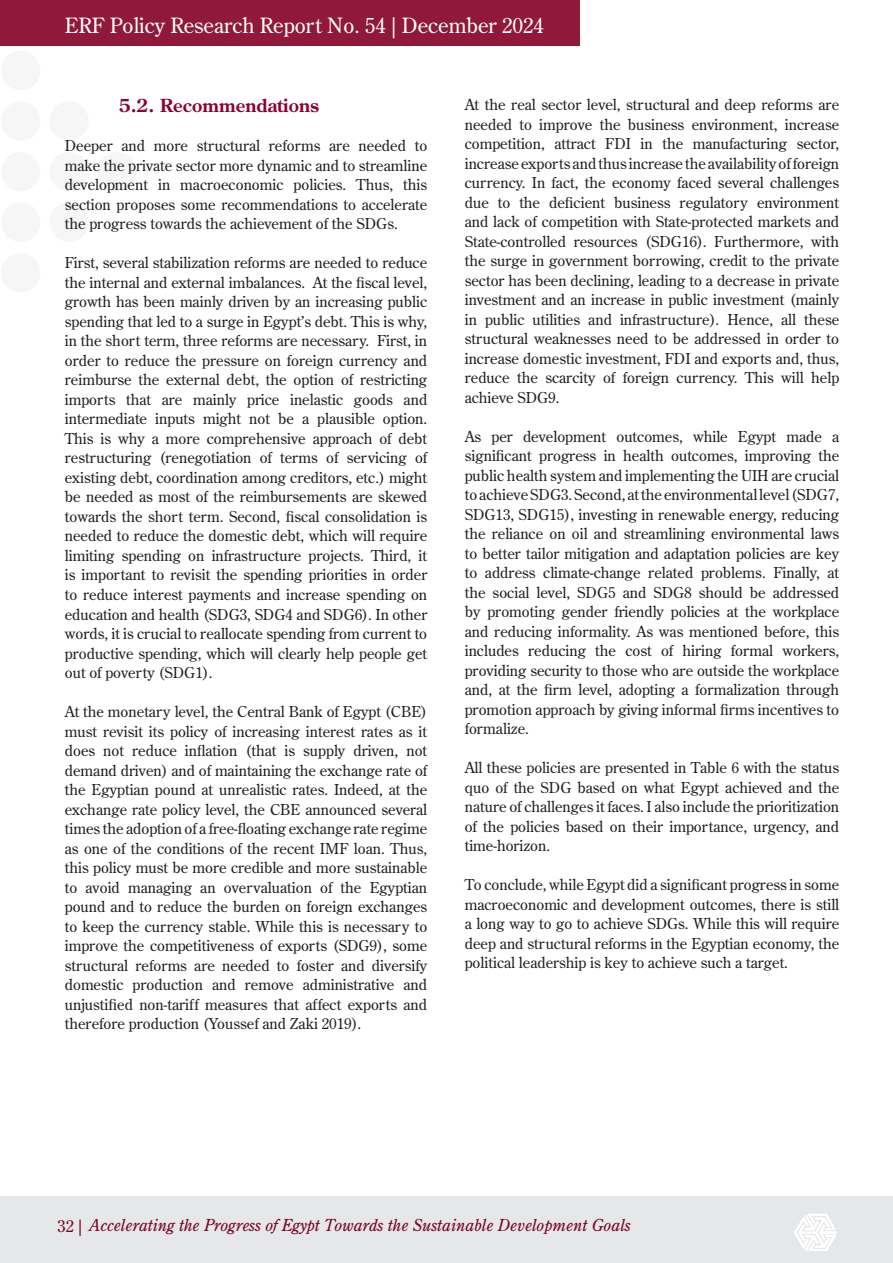
<style>
.page{position:relative;width:893px;height:1263px;background:#fff}
.page>*{position:absolute;margin:0;border:0;box-sizing:border-box;transform-origin:0 0}
.t1{font:21px "Century Old Style Std";color:#fff}
.PRR_2{font:700 18px "Century Old Style Std";color:#8b012f}
.t2{font:italic 16.5px "Century Old Style Std";color:#7a0027}
.t3{font:15px/19.5px "Century Old Style Std";color:#231f20;text-align:justify}
.s1{font-style:normal;color:#790025}
</style>
<div class="page">
<div style="left:0;top:1196px;width:893px;height:67px;background:#e6e7e9"></div>
<div style="left:0;top:0;width:580px;height:45px;background:#901839"></div>
<svg style="left:794px;top:1214px;width:43px;height:37px"></svg>
<div style="left:1px;top:51px;width:39px;height:39px;background:#f6f6f6;border-radius:50%"></div>
<div style="left:1px;top:101px;width:39px;height:40px;background:#f6f6f6;border-radius:50%"></div>
<div style="left:1px;top:152px;width:39px;height:39px;background:#f6f6f6;border-radius:50%"></div>
<div style="left:1px;top:202px;width:39px;height:40px;background:#f6f6f6;border-radius:50%"></div>
<div style="left:49px;top:101px;width:40px;height:40px;background:#f6f6f6;border-radius:50%"></div>
<div style="left:49px;top:152px;width:40px;height:39px;background:#f6f6f6;border-radius:50%"></div>
<div style="left:49px;top:202px;width:40px;height:40px;background:#f6f6f6;border-radius:50%"></div>
<div style="left:98px;top:152px;width:39px;height:39px;background:#f6f6f6;border-radius:50%"></div>
<h1 class="t1" style="left:65px;top:12px;width:481px">ERF Policy Research Report No. 54 | December 2024</h1>
<p class="PRR_2" style="left:119px;top:94px;width:202px">5.2. Recommendations</p>
<p class="t3" style="left:65px;top:136px;width:364px">Deeper and more structural reforms are needed to make the private sector more dynamic and to streamline development in macroeconomic policies. Thus, this section proposes some recommendations to accelerate the progress towards the achievement of the SDGs.</p>
<p class="t3" style="left:65px;top:253px;width:364px">First, several stabilization reforms are needed to reduce the internal and external imbalances. At the fiscal level, growth has been mainly driven by an increasing public spending that led to a surge in Egypt’s debt. This is why, in the short term, three reforms are necessary. First, in order to reduce the pressure on foreign currency and reimburse the external debt, the option of restricting imports that are mainly price inelastic goods and intermediate inputs might not be a plausible option.<br>This is why a more comprehensive approach of debt restructuring (renegotiation of terms of servicing of existing debt, coordination among creditors, etc.) might be needed as most of the reimbursements are skewed towards the short term. Second, fiscal consolidation is needed to reduce the domestic debt, which will require limiting spending on infrastructure projects. Third, it is important to revisit the spending priorities in order to reduce interest payments and increase spending on education and health (SDG3, SDG4 and SDG6). In other words, it is crucial to reallocate spending from current to productive spending, which will clearly help people get out of poverty (SDG1).</p>
<p class="t3" style="left:65px;top:702px;width:364px">At the monetary level, the Central Bank of Egypt (CBE) must revisit its policy of increasing interest rates as it does not reduce inflation (that is supply driven, not demand driven) and of maintaining the exchange rate of the Egyptian pound at unrealistic rates. Indeed, at the exchange rate policy level, the CBE announced several times the adoption of a free-floating exchange rate regime as one of the conditions of the recent IMF loan. Thus, this policy must be more credible and more sustainable to avoid managing an overvaluation of the Egyptian pound and to reduce the burden on foreign exchanges to keep the currency stable. While this is necessary to improve the competitiveness of exports (SDG9), some structural reforms are needed to foster and diversify domestic production and remove administrative and unjustified non-tariff measures that affect exports and therefore production (Youssef and Zaki 2019).</p>
<p class="t3" style="left:465px;top:95px;width:376px">At the real sector level, structural and deep reforms are needed to improve the business environment, increase competition, attract FDI in the manufacturing sector, increase exports and thus increase the availability of foreign currency. In fact, the economy faced several challenges due to the deficient business regulatory environment and lack of competition with State-protected markets and State-controlled resources (SDG16). Furthermore, with the surge in government borrowing, credit to the private sector has been declining, leading to a decrease in private investment and an increase in public investment (mainly in public utilities and infrastructure). Hence, all these structural weaknesses need to be addressed in order to increase domestic investment, FDI and exports and, thus, reduce the scarcity of foreign currency. This will help achieve SDG9.</p>
<p class="t3" style="left:465px;top:426px;width:376px">As per development outcomes, while Egypt made a significant progress in health outcomes, improving the public health system and implementing the UIH are crucial to achieve SDG3. Second, at the environmental level (SDG7, SDG13, SDG15), investing in renewable energy, reducing the reliance on oil and streamlining environmental laws to better tailor mitigation and adaptation policies are key to address climate-change related problems. Finally, at the social level, SDG5 and SDG8 should be addressed by promoting gender friendly policies at the workplace and reducing informality. As was mentioned before, this includes reducing the cost of hiring formal workers, providing security to those who are outside the workplace and, at the firm level, adopting a formalization through promotion approach by giving informal firms incentives to formalize.</p>
<p class="t3" style="left:465px;top:758px;width:376px">All these policies are presented in Table 6 with the status quo of the SDG based on what Egypt achieved and the nature of challenges it faces. I also include the prioritization of the policies based on their importance, urgency, and time-horizon.</p>
<p class="t3" style="left:465px;top:875px;width:376px">To conclude, while Egypt did a significant progress in some macroeconomic and development outcomes, there is still a long way to go to achieve SDGs. While this will require deep and structural reforms in the Egyptian economy, the political leadership is key to achieve such a target.</p>
<p class="t2" style="left:57px;top:1214px;width:575px"><span class="s1">32 |</span> Accelerating the Progress of Egypt Towards the Sustainable Development Goals</p>
</div>
